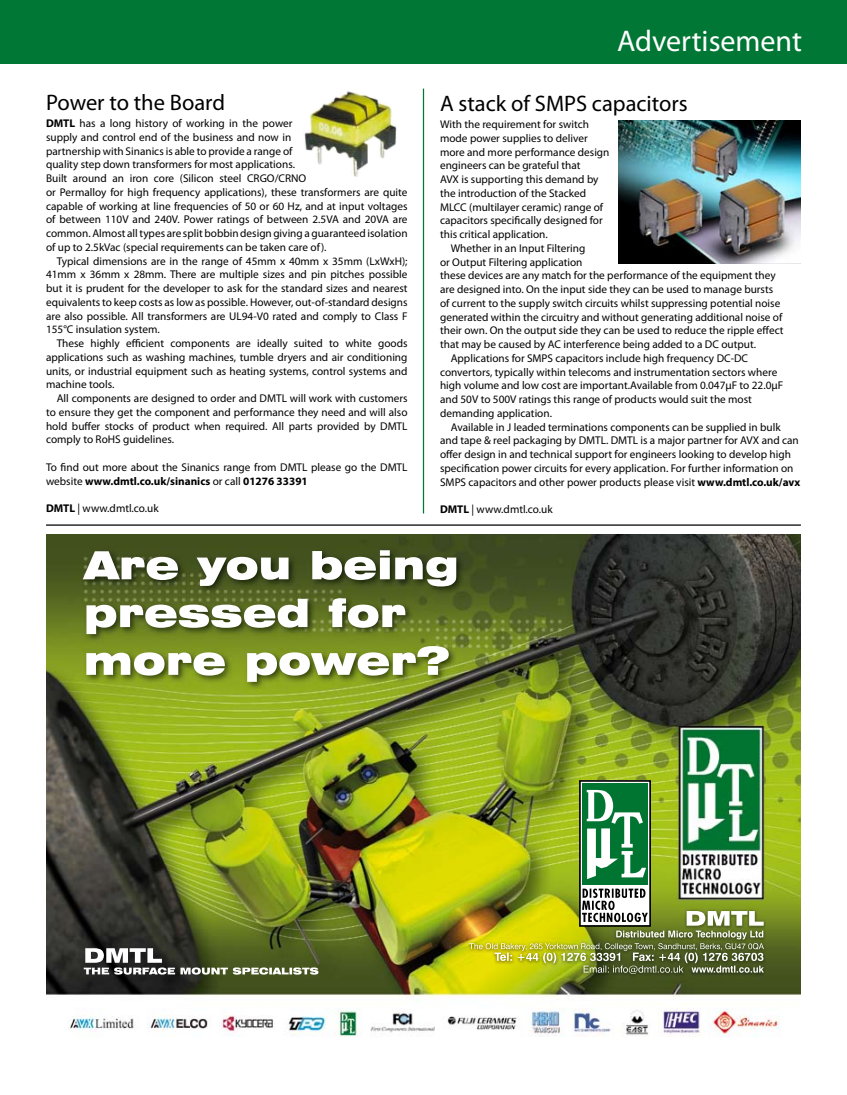
<style>
.page{position:relative;width:847px;height:1095px;background:#fff}
.page>*{position:absolute;margin:0;border:0;box-sizing:border-box;transform-origin:0 0}
.t1{font:30px "Myriad Pro";color:#fff}
.t2{font:22.5px "Myriad Pro";color:#000}
.t3{font:11.25px/13.8px "Myriad Pro";color:#000;text-align:justify}
.s1{font-weight:700}
</style>
<div class="page">
<img style="left:46px;top:535px;width:755px;height:502px">
<img style="left:304px;top:91px;width:93px;height:86px">
<div style="left:580px;top:781px;width:70px;height:145px;background:linear-gradient(to right,#fff,#fff)"></div>
<div style="left:579px;top:780px;width:72px;height:147px;border:2px solid #000"></div>
<div style="left:582px;top:783px;width:65px;height:102px;background:#007431"></div>
<svg style="left:582px;top:889px;width:66px;height:33px"></svg>
<svg style="left:587px;top:790px;width:59px;height:89px"></svg>
<div style="left:0;top:0;width:847px;height:64px;background:#007734"></div>
<hr style="left:46px;top:524px;width:755px;height:2px;background:#000">
<hr style="left:423px;top:89px;width:1px;height:424px;background:#007734">
<img style="left:619px;top:121px;width:181px;height:142px">
<h2 class="t2" style="left:46px;top:88px;width:181px">Power to the Board</h2>
<p class="t3" style="left:46px;top:116px;width:363px;text-align:left"><span class="s1">DMTL</span> has a long history of working in the power<br>supply and control end of the business and now in<br>partnership with Sinanics is able to provide a range of<br>quality step down transformers for most applications.<br>Built around an iron core (Silicon steel CRGO/CRNO<br>or Permalloy for high frequency applications), these transformers are quite capable of working at line frequencies of 50 or 60 Hz, and at input voltages of between 110V and 240V. Power ratings of between 2.5VA and 20VA are common. Almost all types are split bobbin design giving a guaranteed isolation of up to 2.5kVac (special requirements can be taken care of).</p>
<p class="t3" style="left:46px;top:254px;width:363px;text-indent:11px">Typical dimensions are in the range of 45mm x 40mm x 35mm (LxWxH); 41mm x 36mm x 28mm. There are multiple sizes and pin pitches possible but it is prudent for the developer to ask for the standard sizes and nearest equivalents to keep costs as low as possible. However, out-of-standard designs are also possible. All transformers are UL94-V0 rated and comply to Class F 155°C insulation system.</p>
<p class="t3" style="left:46px;top:336px;width:363px;text-indent:11px">These highly efficient components are ideally suited to white goods applications such as washing machines, tumble dryers and air conditioning units, or industrial equipment such as heating systems, control systems and machine tools.</p>
<p class="t3" style="left:46px;top:391px;width:363px;text-indent:11px">All components are designed to order and DMTL will work with customers to ensure they get the component and performance they need and will also hold buffer stocks of product when required. All parts provided by DMTL comply to RoHS guidelines.</p>
<p class="t3" style="left:46px;top:460px;width:363px">To find out more about the Sinanics range from DMTL please go the DMTL website <span class="s1">www.dmtl.co.uk/sinanics</span> or call <span class="s1">01276 33391</span></p>
<p class="t3" style="left:46px;top:501px;width:114px"><span class="s1">DMTL</span> | www.dmtl.co.uk</p>
<h1 class="t1" style="left:617px;top:23px;width:186px">Advertisement</h1>
<h2 class="t2" style="left:440px;top:89px;width:249px">A stack of SMPS capacitors</h2>
<p class="t3" style="left:440px;top:117px;width:150px">With the requirement for switch</p>
<p class="t3" style="left:440px;top:131px;width:149px">mode power supplies to deliver</p>
<p class="t3" style="left:440px;top:145px;width:171px">more and more performance design</p>
<p class="t3" style="left:440px;top:158px;width:142px">engineers can be grateful that</p>
<p class="t3" style="left:440px;top:172px;width:160px">AVX is supporting this demand by</p>
<p class="t3" style="left:440px;top:186px;width:147px">the introduction of the Stacked</p>
<p class="t3" style="left:440px;top:200px;width:165px">MLCC (multilayer ceramic) range of</p>
<p class="t3" style="left:440px;top:213px;width:164px">capacitors specifically designed for</p>
<p class="t3" style="left:440px;top:227px;width:109px">this critical application.</p>
<p class="t3" style="left:451px;top:241px;width:136px">Whether in an Input Filtering</p>
<p class="t3" style="left:440px;top:255px;width:144px">or Output Filtering application</p>
<p class="t3" style="left:440px;top:268px;width:337px">these devices are any match for the performance of the equipment they</p>
<p class="t3" style="left:440px;top:282px;width:335px">are designed into. On the input side they can be used to manage bursts</p>
<p class="t3" style="left:440px;top:296px;width:342px">of current to the supply switch circuits whilst suppressing potential noise</p>
<p class="t3" style="left:440px;top:310px;width:344px">generated within the circuitry and without generating additional noise of</p>
<p class="t3" style="left:440px;top:323px;width:345px">their own. On the output side they can be used to reduce the ripple effect</p>
<p class="t3" style="left:440px;top:337px;width:317px">that may be caused by AC interference being added to a DC output.</p>
<p class="t3" style="left:451px;top:351px;width:299px">Applications for SMPS capacitors include high frequency DC-DC</p>
<p class="t3" style="left:440px;top:365px;width:339px">convertors, typically within telecoms and instrumentation sectors where</p>
<p class="t3" style="left:440px;top:378px;width:345px">high volume and low cost are important.Available from 0.047µF to 22.0µF</p>
<p class="t3" style="left:440px;top:392px;width:313px">and 50V to 500V ratings this range of products would suit the most</p>
<p class="t3" style="left:440px;top:406px;width:113px">demanding application.</p>
<p class="t3" style="left:451px;top:420px;width:331px">Available in J leaded terminations components can be supplied in bulk</p>
<p class="t3" style="left:440px;top:433px;width:360px">and tape &amp; reel packaging by DMTL. DMTL is a major partner for AVX and can</p>
<p class="t3" style="left:440px;top:447px;width:352px">offer design in and technical support for engineers looking to develop high</p>
<p class="t3" style="left:440px;top:461px;width:355px">specification power circuits for every application. For further information on</p>
<p class="t3" style="left:440px;top:475px;width:362px">SMPS capacitors and other power products please visit <span class="s1">www.dmtl.co.uk/avx</span></p>
<p class="t3" style="left:440px;top:502px;width:114px"><span class="s1">DMTL</span> | www.dmtl.co.uk</p>
</div>
